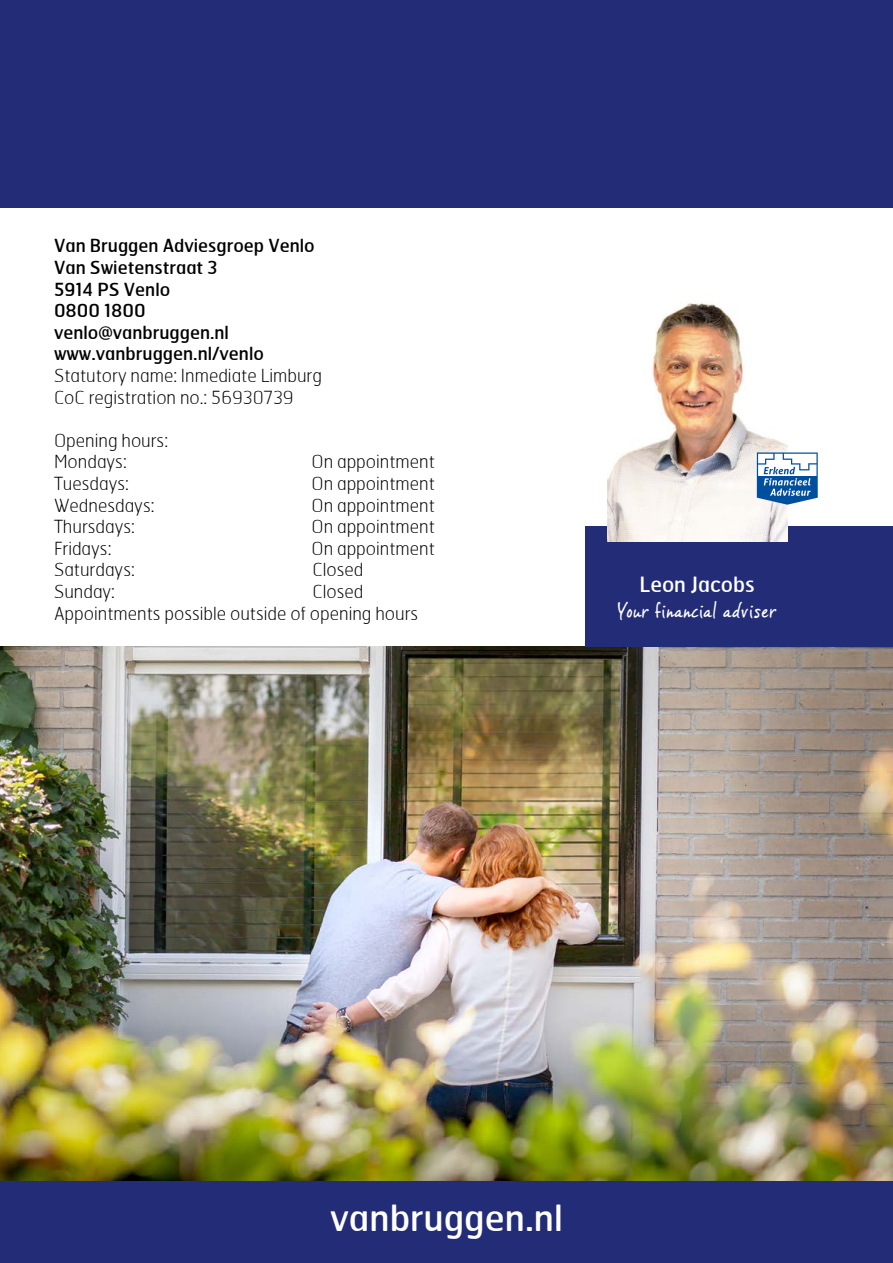
<style>
.page{position:relative;width:893px;height:1263px;background:#fff}
.page>*{position:absolute;margin:0;border:0;box-sizing:border-box;transform-origin:0 0}
.t1{font:36px "Hermes";color:#fff}
.t2{font:21px "Vince Hand II";color:#fff}
.t3{font:21px "Hermes";color:#fff}
.t4{font:100 18px/21.6px "Hermes";color:#000}
.t5{font:18px/21.6px "Hermes";color:#000}
</style>
<div class="page">
<div style="left:0;top:0;width:893px;height:208px;background:#232c77"></div>
<div style="left:0;top:1180px;width:893px;height:83px;background:#232c77"></div>
<img style="left:0;top:646px;width:893px;height:534px">
<div style="left:586px;top:526px;width:307px;height:120px;background:#232c77"></div>
<img style="left:607px;top:302px;width:180px;height:239px">
<svg style="left:757px;top:452px;width:61px;height:53px"></svg>
<p class="t5" style="left:54px;top:235px;width:262px">Van Bruggen Adviesgroep Venlo<br>Van Swietenstraat 3<br>5914 PS Venlo<br>0800 1800 venlo@vanbruggen.nl www.vanbruggen.nl/venlo</p>
<p class="t4" style="left:54px;top:364px;width:269px">Statutory name: Inmediate Limburg<br>CoC registration no.: 56930739</p>
<p class="t4" style="left:54px;top:429px;width:116px">Opening hours:<br>Mondays:</p>
<p class="t4" style="left:311px;top:451px;width:125px">On appointment</p>
<p class="t4" style="left:54px;top:472px;width:76px">Tuesdays:</p>
<p class="t4" style="left:311px;top:472px;width:125px">On appointment</p>
<p class="t4" style="left:54px;top:494px;width:102px">Wednesdays:</p>
<p class="t4" style="left:311px;top:494px;width:125px">On appointment</p>
<p class="t4" style="left:54px;top:515px;width:82px">Thursdays:</p>
<p class="t4" style="left:311px;top:515px;width:125px">On appointment</p>
<p class="t4" style="left:54px;top:537px;width:59px">Fridays:</p>
<p class="t4" style="left:311px;top:537px;width:125px">On appointment</p>
<p class="t4" style="left:54px;top:559px;width:82px">Saturdays:</p>
<p class="t4" style="left:313px;top:559px;width:52px">Closed</p>
<p class="t4" style="left:54px;top:580px;width:63px">Sunday:</p>
<p class="t4" style="left:54px;top:580px;width:366px;text-indent:259px">Closed<br>Appointments possible outside of opening hours</p>
<p class="t3" style="left:640px;top:571px;width:117px">Leon Jacobs</p>
<p class="t2" style="left:618px;top:597px;width:161px">Your financial adviser</p>
<h1 class="t1" style="left:330px;top:1195px;width:234px">vanbruggen.nl</h1>
</div>
